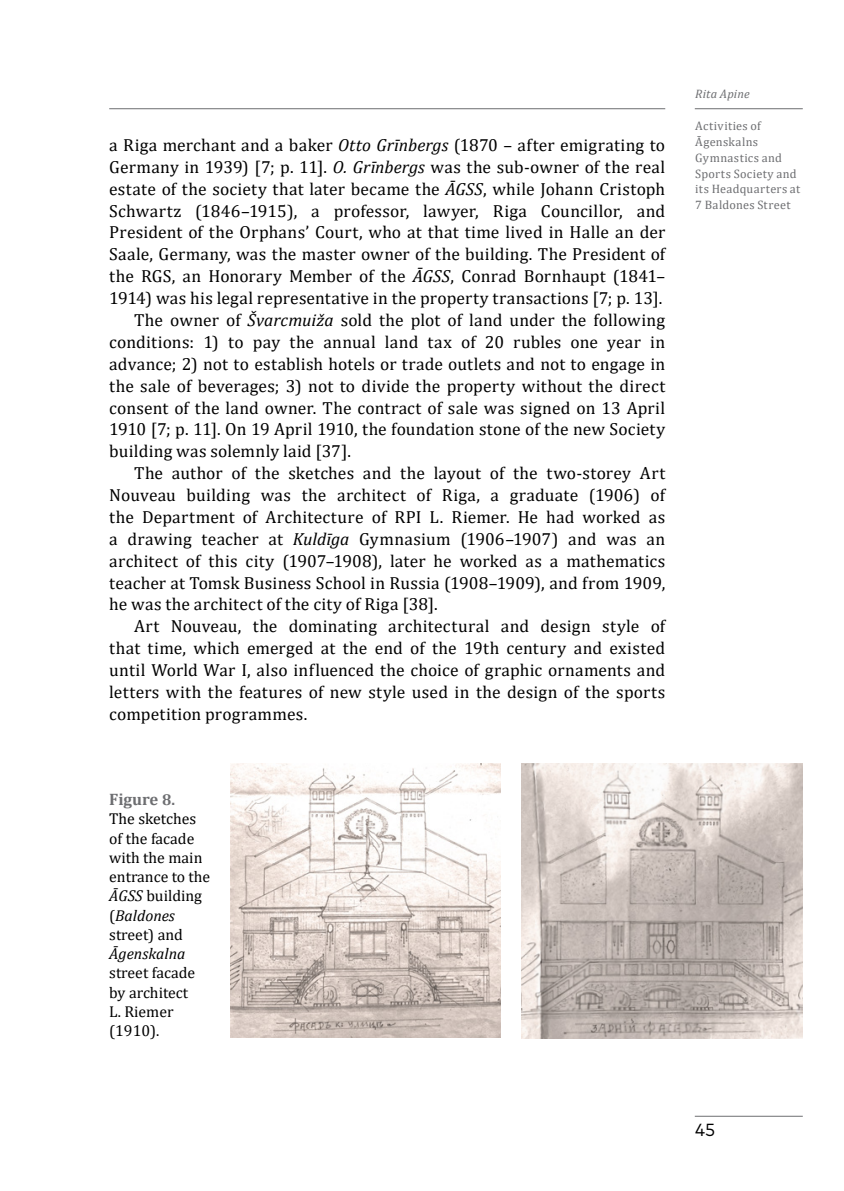
<style>
.page{position:relative;width:844px;height:1191px;background:#fff}
.page>*{position:absolute;margin:0;border:0;box-sizing:border-box;transform-origin:0 0}
.Pamats{font:17.5px/21.9px "Cambria";letter-spacing:.01em;color:#000;text-align:justify}
.t1{font:17.5px "Mark Pro";color:#000}
.Attela_paraksts{font:700 16.62px "Cambria";color:#6d6e71}
.Attela_paraksts-2{font:15.75px/19.2px "Cambria";color:#000}
.uz_malas_raksta_nosa{font:12.25px/15.8px "Cambria";letter-spacing:.025em;color:#6d6e71}
.uz_malas_autors{font:italic 12.25px "Cambria";letter-spacing:.01em;color:#6d6e71}
.s1{font-style:italic}
.s2{font-size:15.75px}
</style>
<div class="page">
<hr style="left:694px;top:1115px;width:108px;height:1px;background:#6d6e71">
<hr style="left:109px;top:108px;width:556px;height:1px;background:#6d6e71">
<hr style="left:694px;top:108px;width:108px;height:1px;background:#6d6e71">
<img style="left:230px;top:763px;width:270px;height:274px">
<img style="left:521px;top:763px;width:281px;height:275px">
<p class="Pamats" style="left:109px;top:134px;width:557px">a Riga merchant and a baker <span class="s1">Otto Grīnbergs</span> (1870 – after emigrating to Germany in 1939) [7; p. 11]. <span class="s1">O. Grīnbergs</span> was the sub-owner of the real estate of the society that later became the <span class="s1">ĀGSS</span>, while Johann Cristoph Schwartz (1846–1915), a professor, lawyer, Riga Councillor, and President of the Orphans’ Court, who at that time lived in Halle an der Saale, Germany, was the master owner of the building. The President of the RGS, an Honorary Member of the <span class="s1">ĀGSS</span>, Conrad Bornhaupt (1841– 1914) was his legal representative in the property transactions [7; p. 13].</p>
<p class="Pamats" style="left:109px;top:309px;width:557px;text-indent:25px">The owner of <span class="s1">Švarcmuiža</span> sold the plot of land under the following conditions: 1) to pay the annual land tax of 20 rubles one year in advance; 2) not to establish hotels or trade outlets and not to engage in the sale of beverages; 3) not to divide the property without the direct consent of the land owner. The contract of sale was signed on 13 April 1910 [7; p. 11]. On 19 April 1910, the foundation stone of the new Society building was solemnly laid [37].</p>
<p class="Pamats" style="left:109px;top:462px;width:557px;text-indent:25px">The author of the sketches and the layout of the two-storey Art Nouveau building was the architect of Riga, a graduate (1906) of the Department of Architecture of RPI L. Riemer. He had worked as a drawing teacher at <span class="s1">Kuldīga</span> Gymnasium (1906–1907) and was an architect of this city (1907–1908), later he worked as a mathematics teacher at Tomsk Business School in Russia (1908–1909), and from 1909, he was the architect of the city of Riga [38].</p>
<p class="Pamats" style="left:109px;top:615px;width:557px;text-indent:25px">Art Nouveau, the dominating architectural and design style of that time, which emerged at the end of the 19th century and existed until World War I, also influenced the choice of graphic ornaments and letters with the features of new style used in the design of the sports competition programmes.</p>
<p class="Attela_paraksts" style="left:109px;top:787px;width:67px">Figure <span class="s2">8.</span></p>
<p class="Attela_paraksts-2" style="left:109px;top:809px;width:102px">The sketches of the facade with the main entrance to the<br><span class="s1">ĀGSS</span> building (<span class="s1">Baldones </span>street) and<br><span class="s1">Āgenskalna </span>street facade by architect<br>L. Riemer (1910).</p>
<p class="uz_malas_autors" style="left:695px;top:86px;width:56px">Rita Apine</p>
<p class="uz_malas_raksta_nosa" style="left:695px;top:118px;width:106px">Activities of<br>Āgenskalns<br>Gymnastics and<br>Sports Society and its Headquarters at<br>7 Baldones Street</p>
<p class="t1" style="left:694px;top:1116px;width:22px">45</p>
</div>
